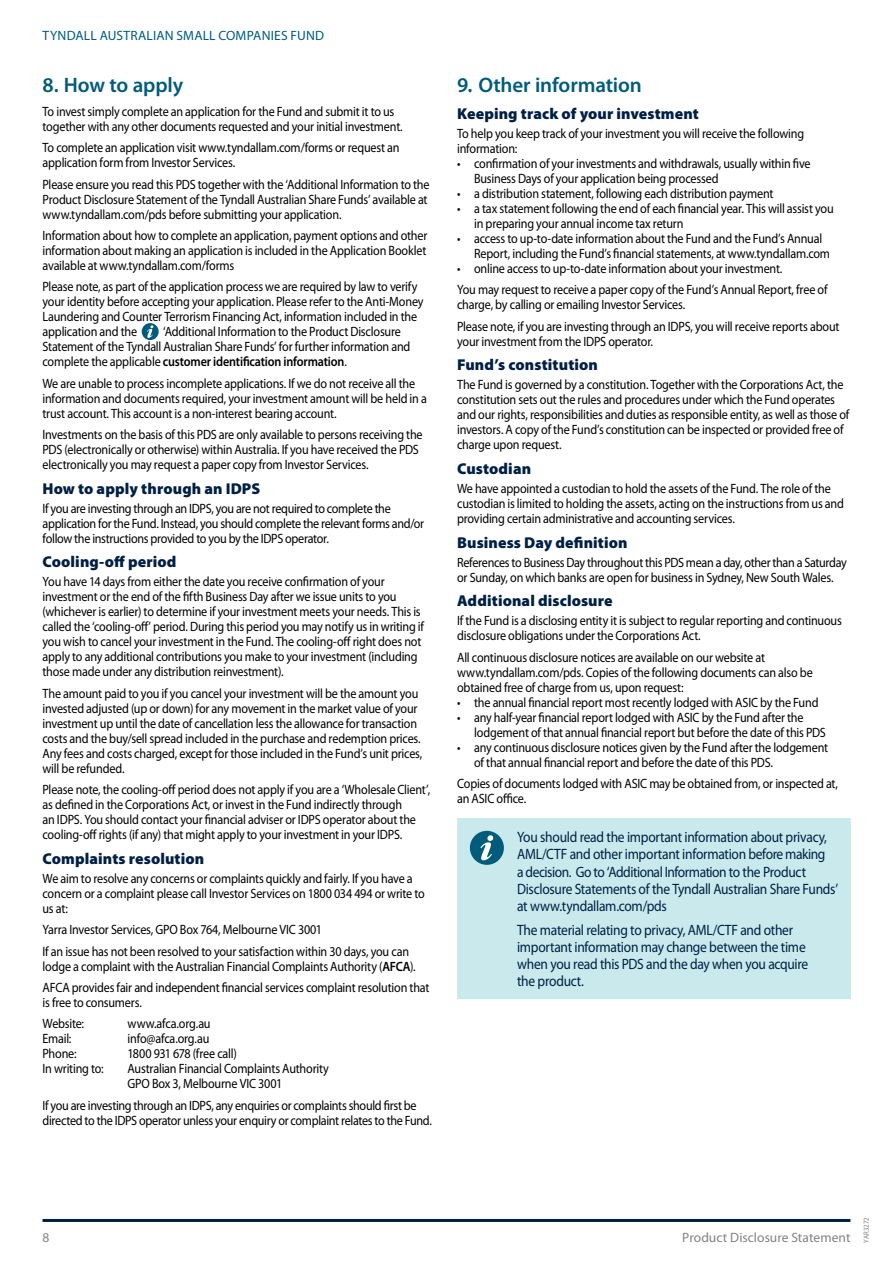
<style>
.page{position:relative;width:893px;height:1263px;background:#fff}
.page>*{position:absolute;margin:0;border:0;box-sizing:border-box;transform-origin:0 0}
.t1{font:600 21px "Myriad Pro";letter-spacing:-.005em;color:#005c7a}
.t2{font:900 15.75px "Myriad Pro";letter-spacing:.005em;color:#002043}
.t3{font:15px/17.2px "Myriad Pro";letter-spacing:-.02em;color:#002043;scale:.9 1}
.t4{font:13.5px/15px "Myriad Pro";letter-spacing:-.02em;color:#000;scale:.9 1}
.t5{font:13.5px "Myriad Pro";letter-spacing:.01em;color:#005c7a}
.t6{font:13.5px "Myriad Pro";color:#808285}
.t7{font:7.5px "Myriad Pro";color:#808285;scale:.9 1}
.s1{font-weight:600}
</style>
<div class="page">
<hr style="left:43px;top:1219px;width:807px;height:3px;background:#002043">
<div style="left:142px;top:323px;width:17px;height:17px;background:#005c7a;border-radius:50%"></div>
<svg style="left:147px;top:325px;width:6px;height:13px"></svg>
<div style="left:457px;top:818px;width:394px;height:181px;background:#c9e9ec"></div>
<div style="left:470px;top:831px;width:34px;height:34px;background:#005c7a;border-radius:50%"></div>
<svg style="left:481px;top:835px;width:12px;height:25px"></svg>
<p class="t5" style="left:43px;top:28px;width:283px">TYNDALL AUSTRALIAN SMALL COMPANIES FUND</p>
<h1 class="t1" style="left:43px;top:74px;width:142px">8. How to apply</h1>
<p class="t4" style="left:43px;top:104px;width:402px">To invest simply complete an application for the Fund and submit it to us together with any other documents requested and your initial investment.</p>
<p class="t4" style="left:43px;top:140px;width:398px">To complete an application visit www.tyndallam.com/forms or request an application form from Investor Services.</p>
<p class="t4" style="left:43px;top:177px;width:432px">Please ensure you read this PDS together with the ‘Additional Information to the<br>Product Disclosure Statement of the Tyndall Australian Share Funds’ available at www.tyndallam.com/pds before submitting your application.</p>
<p class="t4" style="left:43px;top:228px;width:429px;text-align:justify">Information about how to complete an application, payment options and other information about making an application is included in the Application Booklet available at www.tyndallam.com/forms</p>
<p class="t4" style="left:43px;top:280px;width:425px">Please note, as part of the application process we are required by law to verify your identity before accepting your application. Please refer to the Anti-Money Laundering and Counter Terrorism Financing Act, information included in the application and the</p>
<p class="t4" style="left:43px;top:325px;width:410px;text-indent:121px">‘Additional Information to the Product Disclosure<br>Statement of the Tyndall Australian Share Funds’ for further information and complete the applicable <span class="s1">customer identification information</span>.</p>
<p class="t4" style="left:43px;top:376px;width:429px">We are unable to process incomplete applications. If we do not receive all the information and documents required, your investment amount will be held in a trust account. This account is a non-interest bearing account.</p>
<p class="t4" style="left:43px;top:427px;width:424px">Investments on the basis of this PDS are only available to persons receiving the<br>PDS (electronically or otherwise) within Australia. If you have received the PDS electronically you may request a paper copy from Investor Services.</p>
<p class="t2" style="left:43px;top:479px;width:219px">How to apply through an IDPS</p>
<p class="t4" style="left:43px;top:501px;width:426px">If you are investing through an IDPS, you are not required to complete the application for the Fund. Instead, you should complete the relevant forms and/or follow the instructions provided to you by the IDPS operator.</p>
<p class="t2" style="left:43px;top:553px;width:135px">Cooling-off period</p>
<p class="t4" style="left:43px;top:575px;width:426px">You have 14 days from either the date you receive confirmation of your investment or the end of the fifth Business Day after we issue units to you (whichever is earlier) to determine if your investment meets your needs. This is called the ‘cooling-off’ period. During this period you may notify us in writing if you wish to cancel your investment in the Fund. The cooling-off right does not apply to any additional contributions you make to your investment (including those made under any distribution reinvestment).</p>
<p class="t4" style="left:43px;top:686px;width:424px">The amount paid to you if you cancel your investment will be the amount you invested adjusted (up or down) for any movement in the market value of your investment up until the date of cancellation less the allowance for transaction costs and the buy/sell spread included in the purchase and redemption prices.<br>Any fees and costs charged, except for those included in the Fund’s unit prices, will be refunded.</p>
<p class="t4" style="left:43px;top:782px;width:432px">Please note, the cooling-off period does not apply if you are a ‘Wholesale Client’, as defined in the Corporations Act, or invest in the Fund indirectly through<br>an IDPS. You should contact your financial adviser or IDPS operator about the cooling-off rights (if any) that might apply to your investment in your IDPS.</p>
<p class="t2" style="left:43px;top:849px;width:163px">Complaints resolution</p>
<p class="t4" style="left:43px;top:871px;width:426px">We aim to resolve any concerns or complaints quickly and fairly. If you have a concern or a complaint please call Investor Services on 1800 034 494 or write to us at:</p>
<p class="t4" style="left:43px;top:919px;width:409px;line-height:21.5px">Yarra Investor Services, GPO Box 764, Melbourne VIC 3001<br>If an issue has not been resolved to your satisfaction within 30 days, you can</p>
<p class="t4" style="left:43px;top:955px;width:431px;line-height:21.5px">lodge a complaint with the Australian Financial Complaints Authority (<span class="s1">AFCA</span>).<br>AFCA provides fair and independent financial services complaint resolution that</p>
<p class="t4" style="left:43px;top:992px;width:112px;line-height:21.5px">is free to consumers.<br>Website:</p>
<p class="t4" style="left:128px;top:1016px;width:94px">www.afca.org.au</p>
<p class="t4" style="left:43px;top:1031px;width:34px">Email:</p>
<p class="t4" style="left:128px;top:1031px;width:92px">info@afca.org.au</p>
<p class="t4" style="left:43px;top:1046px;width:39px">Phone:</p>
<p class="t4" style="left:128px;top:1046px;width:123px">1800 931 678 (free call)</p>
<p class="t4" style="left:43px;top:1061px;width:70px">In writing to:</p>
<p class="t4" style="left:128px;top:1061px;width:225px">Australian Financial Complaints Authority<br>GPO Box 3, Melbourne VIC 3001</p>
<p class="t4" style="left:43px;top:1098px;width:434px">If you are investing through an IDPS, any enquiries or complaints should first be directed to the IDPS operator unless your enquiry or complaint relates to the Fund.</p>
<h1 class="t1" style="left:457px;top:74px;width:186px">9. Other information</h1>
<p class="t2" style="left:457px;top:105px;width:243px">Keeping track of your investment</p>
<p class="t4" style="left:457px;top:126px;width:387px">To help you keep track of your investment you will receive the following information:</p>
<p class="t4" style="left:474px;top:156px;width:375px;text-indent:-17px">• confirmation of your investments and withdrawals, usually within five<br>Business Days of your application being processed</p>
<p class="t4" style="left:457px;top:186px;width:353px">• a distribution statement, following each distribution payment</p>
<p class="t4" style="left:474px;top:201px;width:401px;text-indent:-17px">• a tax statement following the end of each financial year. This will assist you in preparing your annual income tax return</p>
<p class="t4" style="left:474px;top:231px;width:397px;text-indent:-17px">• access to up-to-date information about the Fund and the Fund’s Annual<br>Report, including the Fund’s financial statements, at www.tyndallam.com</p>
<p class="t4" style="left:457px;top:258px;width:413px;line-height:21.5px">• online access to up-to-date information about your investment.<br>You may request to receive a paper copy of the Fund’s Annual Report, free of</p>
<p class="t4" style="left:457px;top:294px;width:426px;line-height:21.5px">charge, by calling or emailing Investor Services.<br>Please note, if you are investing through an IDPS, you will receive reports about</p>
<p class="t4" style="left:457px;top:334px;width:219px">your investment from the IDPS operator.</p>
<p class="t2" style="left:457px;top:356px;width:142px">Fund’s constitution</p>
<p class="t4" style="left:457px;top:378px;width:437px">The Fund is governed by a constitution. Together with the Corporations Act, the constitution sets out the rules and procedures under which the Fund operates and our rights, responsibilities and duties as responsible entity, as well as those of investors. A copy of the Fund’s constitution can be inspected or provided free of charge upon request.</p>
<p class="t2" style="left:457px;top:460px;width:76px">Custodian</p>
<p class="t4" style="left:457px;top:481px;width:431px">We have appointed a custodian to hold the assets of the Fund. The role of the custodian is limited to holding the assets, acting on the instructions from us and providing certain administrative and accounting services.</p>
<p class="t2" style="left:457px;top:533px;width:172px">Business Day definition</p>
<p class="t4" style="left:457px;top:555px;width:435px">References to Business Day throughout this PDS mean a day, other than a Saturday or Sunday, on which banks are open for business in Sydney, New South Wales.</p>
<p class="t2" style="left:457px;top:592px;width:157px">Additional disclosure</p>
<p class="t4" style="left:457px;top:614px;width:429px">If the Fund is a disclosing entity it is subject to regular reporting and continuous disclosure obligations under the Corporations Act.</p>
<p class="t4" style="left:457px;top:650px;width:397px">All continuous disclosure notices are available on our website at www.tyndallam.com/pds. Copies of the following documents can also be obtained free of charge from us, upon request:</p>
<p class="t4" style="left:457px;top:695px;width:403px">• the annual financial report most recently lodged with ASIC by the Fund</p>
<p class="t4" style="left:474px;top:710px;width:392px;text-indent:-17px">• any half-year financial report lodged with ASIC by the Fund after the lodgement of that annual financial report but before the date of this PDS</p>
<p class="t4" style="left:474px;top:740px;width:395px;text-indent:-17px">• any continuous disclosure notices given by the Fund after the lodgement of that annual financial report and before the date of this PDS.</p>
<p class="t4" style="left:457px;top:776px;width:425px">Copies of documents lodged with ASIC may be obtained from, or inspected at, an ASIC office.</p>
<p class="t3" style="left:517px;top:829px;width:358px">You should read the important information about privacy, AML/CTF and other important information before making<br>a decision. Go to ‘Additional Information to the Product Disclosure Statements of the Tyndall Australian Share Funds’ at www.tyndallam.com/pds</p>
<p class="t3" style="left:517px;top:921px;width:325px">The material relating to privacy, AML/CTF and other important information may change between the time when you read this PDS and the day when you acquire the product.</p>
<p class="t6" style="left:43px;top:1230px;width:8px">8</p>
<p class="t6" style="left:682px;top:1230px;width:170px">Product Disclosure Statement</p>
<p class="t7" style="left:862px;top:1242px;width:29px;rotate:-90deg">YAR3272</p>
</div>
